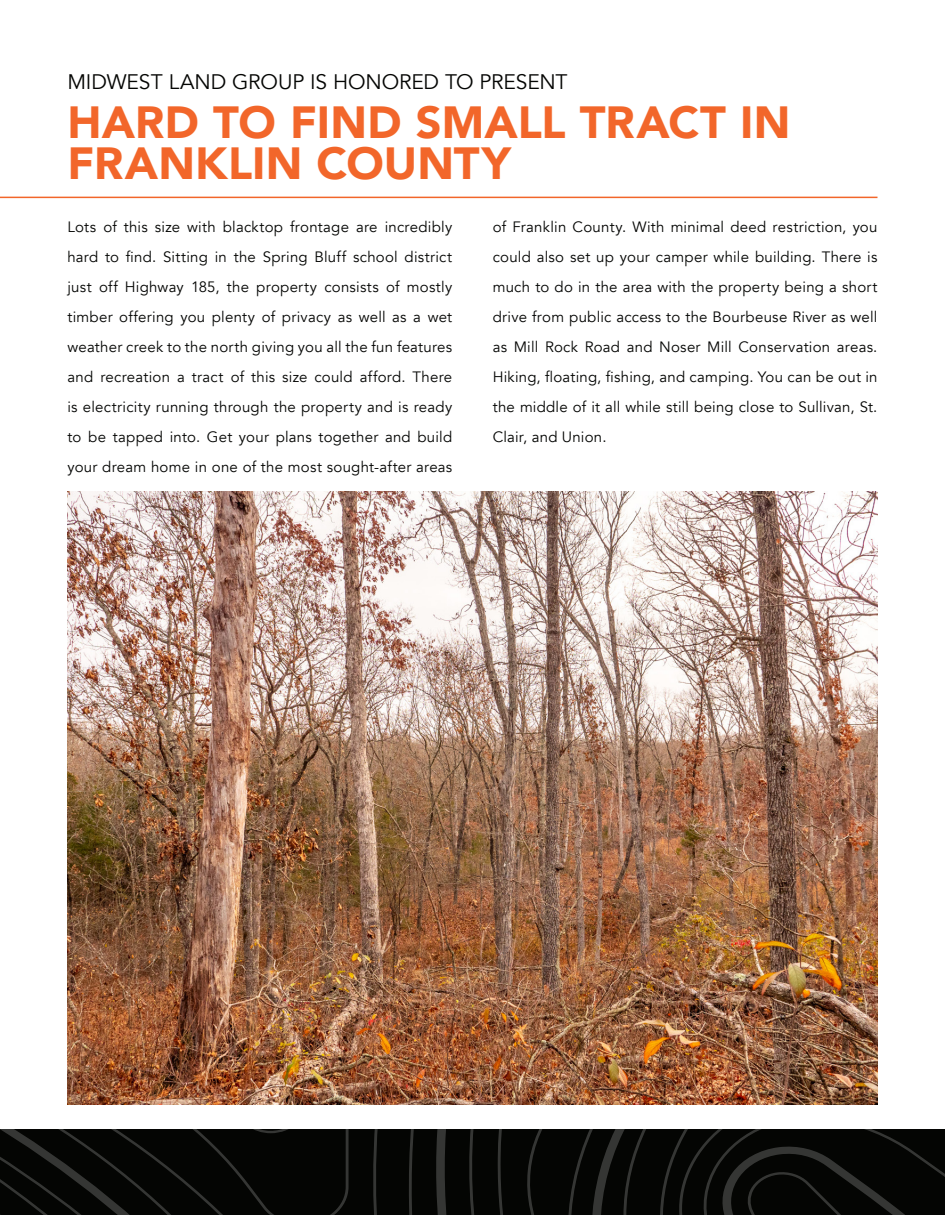
<style>
.page{position:relative;width:945px;height:1215px;background:#fff}
.page>*{position:absolute;margin:0;border:0;box-sizing:border-box;transform-origin:0 0}
.t1{font:900 45px/41.5px "Avenir";letter-spacing:.005em;color:#f2662a}
.t2{font:21px "Avenir";letter-spacing:-.005em;color:#040503}
.t3{font:15px/30px "Avenir";letter-spacing:.015em;color:#040503;text-align:justify}
</style>
<div class="page">
<hr style="left:0;top:197px;width:878px;height:1px;background:#f2662a">
<svg style="left:0;top:1130px;width:945px;height:85px;background:#090a08"></svg>
<img style="left:68px;top:492px;width:810px;height:613px">
<p class="t2" style="left:68px;top:69px;width:502px">MIDWEST LAND GROUP IS HONORED TO PRESENT</p>
<p class="t1" style="left:68px;top:100px;width:724px">HARD TO FIND SMALL TRACT IN<br>FRANKLIN COUNTY</p>
<p class="t3" style="left:68px;top:212px;width:386px">Lots of this size with blacktop frontage are incredibly hard to find. Sitting in the Spring Bluff school district just off Highway 185, the property consists of mostly timber offering you plenty of privacy as well as a wet weather creek to the north giving you all the fun features and recreation a tract of this size could afford. There is electricity running through the property and is ready to be tapped into. Get your plans together and build your dream home in one of the most sought-after areas</p>
<p class="t3" style="left:493px;top:212px;width:386px">of Franklin County. With minimal deed restriction, you could also set up your camper while building. There is much to do in the area with the property being a short drive from public access to the Bourbeuse River as well as Mill Rock Road and Noser Mill Conservation areas.<br>Hiking, floating, fishing, and camping. You can be out in the middle of it all while still being close to Sullivan, St.<br>Clair, and Union.</p>
</div>
